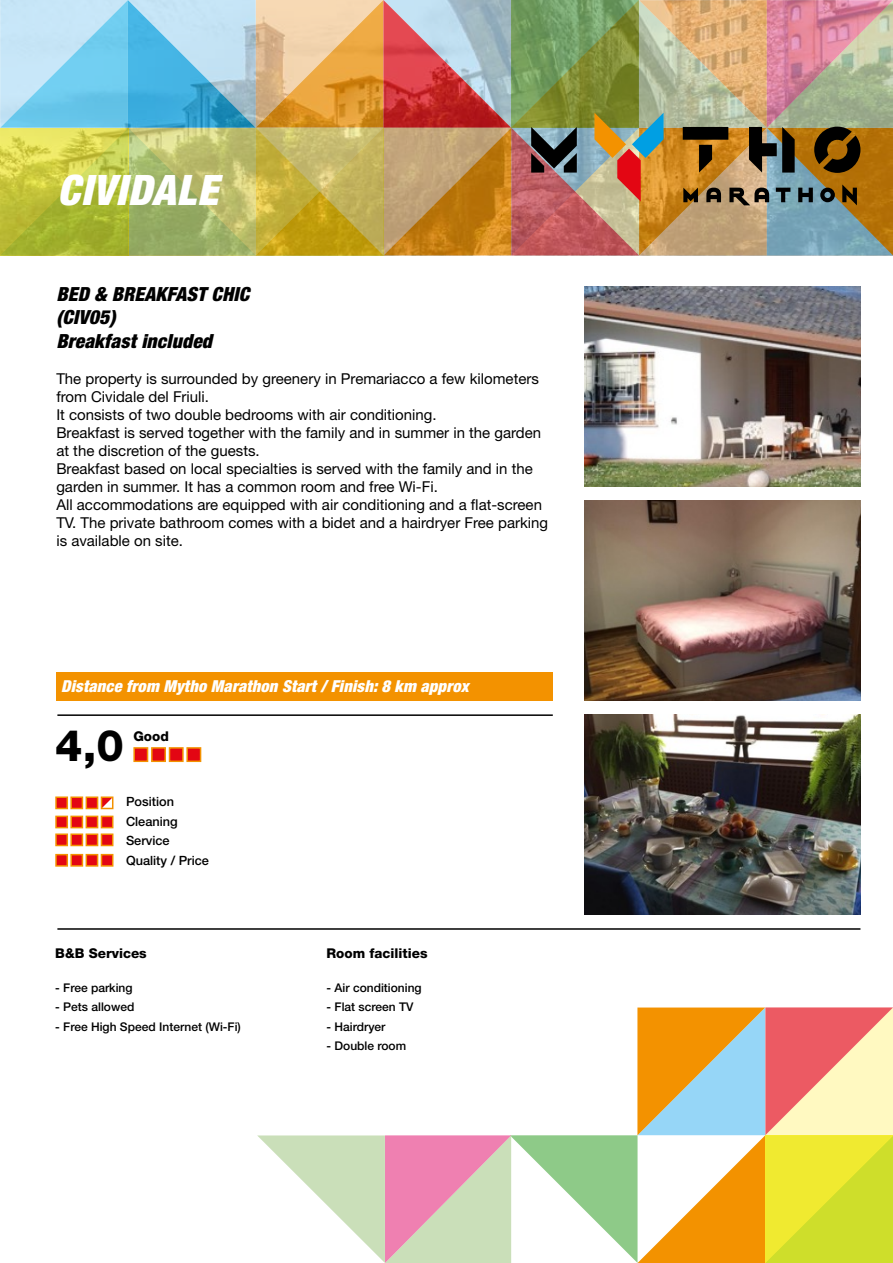
<style>
.page{position:relative;width:893px;height:1263px;background:#fff}
.page>*{position:absolute;margin:0;border:0;box-sizing:border-box;transform-origin:0 0}
.t1{font:800 43.5px "Helvetica Neue LT Std";color:#000}
.t2{font:italic 900 condensed 42px "Helvetica Neue LT Std";letter-spacing:.025em;color:#fff}
.t3{font:italic 900 condensed 19.5px/23.4px "Helvetica Neue LT Std";letter-spacing:.01em;color:#000}
.t4{font:italic 900 condensed 16.5px "Helvetica Neue LT Std";letter-spacing:.01em;color:#fff}
.t5{font:15px/18px "Helvetica Neue LT Std";color:#000}
.t6{font:800 13.5px "Helvetica Neue LT Std";color:#000}
.t7{font:500 12.75px/19.5px "Helvetica Neue LT Std";color:#000}
.t8{font:500 12px "Helvetica Neue LT Std";color:#000}
</style>
<div class="page">
<hr style="left:57px;top:714px;width:496px;height:2px;background:#000">
<hr style="left:57px;top:928px;width:803px;height:2px;background:#000">
<svg style="left:257px;top:1007px;width:636px;height:256px"></svg>
<div style="left:56px;top:672px;width:497px;height:28px;background:#f39200"></div>
<img style="left:0;top:0;width:893px;height:255px">
<div style="left:133px;top:747px;width:15px;height:15px;background:#e30613;border:2px solid #f39200"></div>
<div style="left:151px;top:747px;width:15px;height:15px;background:#e30613;border:2px solid #f39200"></div>
<div style="left:169px;top:747px;width:15px;height:15px;background:#e30613;border:2px solid #f39200"></div>
<div style="left:186px;top:747px;width:15px;height:15px;background:#e30613;border:2px solid #f39200"></div>
<div style="left:55px;top:796px;width:13px;height:13px;background:#e30613;border:2px solid #f39200"></div>
<div style="left:70px;top:796px;width:13px;height:13px;background:#e30613;border:2px solid #f39200"></div>
<div style="left:86px;top:796px;width:12px;height:13px;background:#e30613;border:2px solid #f39200"></div>
<div style="left:55px;top:816px;width:13px;height:12px;background:#e30613;border:2px solid #f39200"></div>
<div style="left:70px;top:816px;width:13px;height:12px;background:#e30613;border:2px solid #f39200"></div>
<div style="left:86px;top:816px;width:12px;height:12px;background:#e30613;border:2px solid #f39200"></div>
<div style="left:101px;top:816px;width:12px;height:12px;background:#e30613;border:2px solid #f39200"></div>
<div style="left:55px;top:833px;width:13px;height:13px;background:#e30613;border:2px solid #f39200"></div>
<div style="left:70px;top:833px;width:13px;height:13px;background:#e30613;border:2px solid #f39200"></div>
<div style="left:86px;top:833px;width:12px;height:13px;background:#e30613;border:2px solid #f39200"></div>
<div style="left:101px;top:833px;width:12px;height:13px;background:#e30613;border:2px solid #f39200"></div>
<div style="left:55px;top:854px;width:13px;height:13px;background:#e30613;border:2px solid #f39200"></div>
<div style="left:70px;top:854px;width:13px;height:13px;background:#e30613;border:2px solid #f39200"></div>
<div style="left:86px;top:854px;width:12px;height:13px;background:#e30613;border:2px solid #f39200"></div>
<div style="left:101px;top:854px;width:12px;height:13px;background:#e30613;border:2px solid #f39200"></div>
<svg style="left:104px;top:799px;width:6px;height:7px"></svg>
<div style="left:101px;top:796px;width:12px;height:13px;border:2px solid #f39200"></div>
<img style="left:584px;top:287px;width:276px;height:200px">
<img style="left:584px;top:714px;width:276px;height:200px">
<img style="left:584px;top:501px;width:276px;height:199px">
<h2 class="t2" style="left:57px;top:165px;width:162px">CIVIDALE</h2>
<h3 class="t3" style="left:56px;top:282px;width:194px">BED &amp; BREAKFAST CHIC (CIV05)<br>Breakfast included</h3>
<p class="t5" style="left:56px;top:369px;width:493px">The property is surrounded by greenery in Premariacco a few kilometers from Cividale del Friuli.<br>It consists of two double bedrooms with air conditioning.<br>Breakfast is served together with the family and in summer in the garden at the discretion of the guests.<br>Breakfast based on local specialties is served with the family and in the garden in summer. It has a common room and free Wi-Fi.<br>All accommodations are equipped with air conditioning and a flat-screen TV. The private bathroom comes with a bidet and a hairdryer Free parking is available on site.</p>
<p class="t4" style="left:61px;top:676px;width:409px">Distance from Mytho Marathon Start / Finish: 8 km approx</p>
<h1 class="t1" style="left:55px;top:720px;width:70px">4,0</h1>
<p class="t6" style="left:133px;top:728px;width:37px">Good</p>
<p class="t7" style="left:126px;top:792px;width:84px">Position<br>Cleaning<br>Service<br>Quality / Price</p>
<p class="t6" style="left:55px;top:945px;width:93px">B&amp;B Services</p>
<p class="t8" style="left:55px;top:980px;width:79px">- Free parking</p>
<p class="t8" style="left:55px;top:1000px;width:81px">- Pets allowed</p>
<p class="t8" style="left:55px;top:1019px;width:187px">- Free High Speed Internet (Wi-Fi)</p>
<p class="t6" style="left:327px;top:945px;width:102px">Room facilities</p>
<p class="t8" style="left:327px;top:980px;width:97px">- Air conditioning</p>
<p class="t8" style="left:327px;top:1000px;width:88px">- Flat screen TV</p>
<p class="t8" style="left:327px;top:1019px;width:60px">- Hairdryer</p>
<p class="t8" style="left:327px;top:1039px;width:81px">- Double room</p>
</div>
